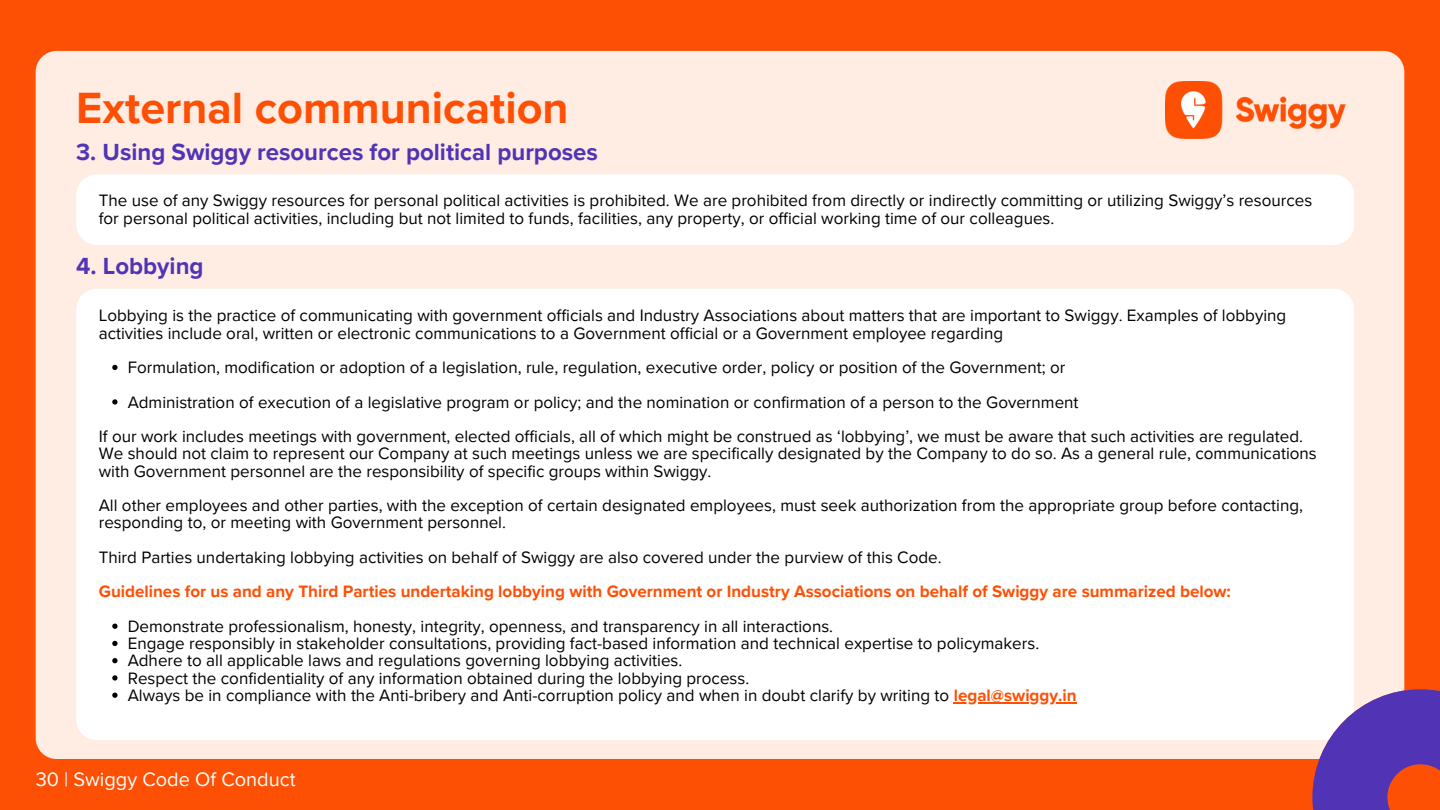
<style>
.page{position:relative;width:1440px;height:810px;background:#fe5005}
.page>*{position:absolute;margin:0;border:0;box-sizing:border-box;transform-origin:0 0}
.t1{font:700 45px "Proxima Nova";color:#fe5005}
.t2{font:700 24px "Proxima Nova";color:#5134b6}
.t3{font:20px "Proxima Nova";color:#fff}
.t4{font:17px/17.2px "Proxima Nova";color:#000}
.t5{font:700 17px "Proxima Nova";color:#fe5005}
.s1{font-weight:700;color:#fe5005}
</style>
<div class="page">
<div style="left:36px;top:51px;width:1368px;height:708px;background:#ffede3;border-radius:21px"></div>
<div style="left:76px;top:174px;width:1278px;height:71px;background:#fff;border-radius:21px"></div>
<div style="left:76px;top:289px;width:1277px;height:451px;background:#fff;border-radius:21px"></div>
<svg style="left:1312px;top:689px;width:128px;height:121px"></svg>
<svg style="left:112px;top:365px;width:6px;height:5px"></svg>
<svg style="left:112px;top:399px;width:6px;height:6px"></svg>
<svg style="left:112px;top:624px;width:6px;height:5px"></svg>
<svg style="left:112px;top:641px;width:6px;height:5px"></svg>
<svg style="left:112px;top:658px;width:6px;height:5px"></svg>
<svg style="left:112px;top:675px;width:6px;height:6px"></svg>
<svg style="left:112px;top:693px;width:6px;height:5px"></svg>
<hr style="left:954px;top:702px;width:123px;height:2px;background:#fe5005">
<img style="left:1165px;top:81px;width:181px;height:58px">
<p class="t1" style="left:76px;top:82px;width:494px">External communication</p>
<h1 class="t2" style="left:76px;top:138px;width:523px">3. Using Swiggy resources for political purposes</h1>
<p class="t4" style="left:99px;top:192px;width:1215px;line-height:18px">The use of any Swiggy resources for personal political activities is prohibited. We are prohibited from directly or indirectly committing or utilizing Swiggy’s resources for personal political activities, including but not limited to funds, facilities, any property, or official working time of our colleagues.</p>
<h2 class="t2" style="left:76px;top:252px;width:129px">4. Lobbying</h2>
<h2 class="t4" style="left:99px;top:307px;width:1189px">Lobbying is the practice of communicating with government officials and Industry Associations about matters that are important to Swiggy. Examples of lobbying activities include oral, written or electronic communications to a Government official or a Government employee regarding</h2>
<p class="t4" style="left:128px;top:359px;width:939px">Formulation, modification or adoption of a legislation, rule, regulation, executive order, policy or position of the Government; or</p>
<p class="t4" style="left:128px;top:394px;width:952px">Administration of execution of a legislative program or policy; and the nomination or confirmation of a person to the Government</p>
<p class="t4" style="left:99px;top:428px;width:1220px">If our work includes meetings with government, elected officials, all of which might be construed as ‘lobbying’, we must be aware that such activities are regulated.<br>We should not claim to represent our Company at such meetings unless we are specifically designated by the Company to do so. As a general rule, communications with Government personnel are the responsibility of specific groups within Swiggy.</p>
<p class="t4" style="left:99px;top:497px;width:1206px">All other employees and other parties, with the exception of certain designated employees, must seek authorization from the appropriate group before contacting, responding to, or meeting with Government personnel.</p>
<p class="t4" style="left:99px;top:549px;width:844px">Third Parties undertaking lobbying activities on behalf of Swiggy are also covered under the purview of this Code.</p>
<p class="t5" style="left:99px;top:582px;width:1134px">Guidelines for us and any Third Parties undertaking lobbying with Government or Industry Associations on behalf of Swiggy are summarized below:</p>
<h4 class="t4" style="left:128px;top:618px;width:707px">Demonstrate professionalism, honesty, integrity, openness, and transparency in all interactions.</h4>
<p class="t4" style="left:128px;top:635px;width:913px">Engage responsibly in stakeholder consultations, providing fact-based information and technical expertise to policymakers.</p>
<p class="t4" style="left:128px;top:652px;width:556px">Adhere to all applicable laws and regulations governing lobbying activities.</p>
<p class="t4" style="left:128px;top:670px;width:623px">Respect the confidentiality of any information obtained during the lobbying process.</p>
<p class="t4" style="left:128px;top:687px;width:951px">Always be in compliance with the Anti-bribery and Anti-corruption policy and when in doubt clarify by writing to <span class="s1">legal@swiggy.in</span></p>
<p class="t3" style="left:36px;top:768px;width:261px">30 | Swiggy Code Of Conduct</p>
</div>
